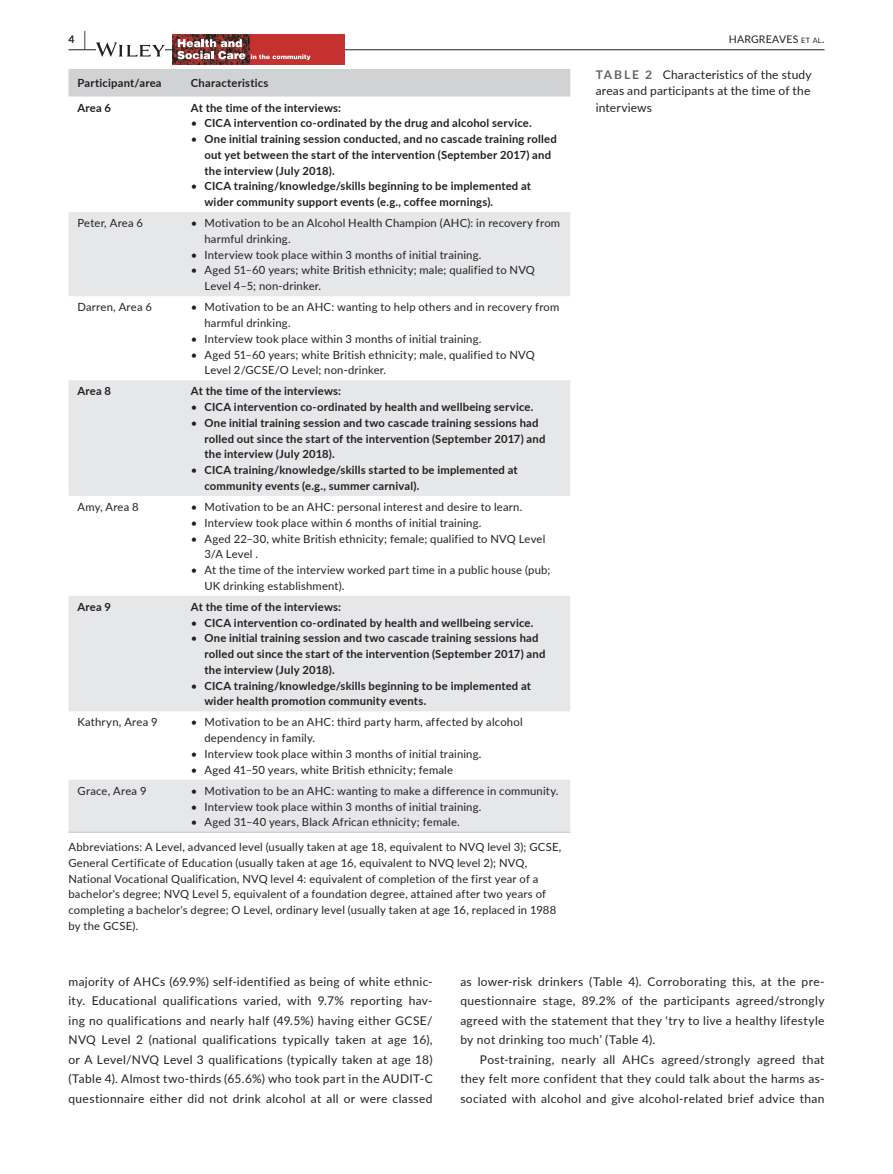
<style>
.page{position:relative;width:893px;height:1174px;background:#fff}
.page>*{position:absolute;margin:0;border:0;box-sizing:border-box;transform-origin:0 0}
.t1{font:12px/19.5px "Lato";letter-spacing:.03em;color:#231f20;text-align:justify}
.t2{font:11.25px/15.8px "Lato";letter-spacing:.015em;color:#231f20}
.t3{font:700 11.25px/15.8px "Lato";letter-spacing:.02em;color:#231f20}
.t4{font:10.5px "Lato";letter-spacing:.025em;color:#231f20}
.t5{font:700 10.5px "Lato";color:#231f20}
.s1{font-size:19.5px}
.s2{font-size:7.35px}
.s3{font-weight:400}
.s4{font-weight:700;color:#636366}
</style>
<div class="page">
<hr style="left:68px;top:49px;width:756px;height:1px;background:#231f20">
<svg style="left:96px;top:42px;width:69px;height:15px"></svg>
<img style="left:172px;top:35px;width:173px;height:30px">
<svg style="left:177px;top:39px;width:133px;height:21px;background:#b3615f"></svg>
<div style="left:68px;top:69px;width:502px;height:28px;background:#d1d2d4"></div>
<svg style="left:68px;top:212px;width:502px;height:619px;fill:#e6e7e9"></svg>
<hr style="left:68px;top:831px;width:114px;height:2px;background:#d1d2d4">
<hr style="left:182px;top:831px;width:388px;height:2px;background:#d1d2d4">
<p class="t5" style="left:68px;top:31px;width:19px">4 <span class="s1">|</span></p>
<p class="t4" style="left:729px;top:31px;width:97px">HARGREAVES <span class="s2">et al</span>.</p>
<p class="t3" style="left:77px;top:75px;width:86px">Participant/area</p>
<p class="t3" style="left:191px;top:75px;width:79px">Characteristics</p>
<p class="t3" style="left:77px;top:99px;width:35px">Area 6</p>
<p class="t3" style="left:191px;top:99px;width:152px">At the time of the interviews:</p>
<p class="t3" style="left:191px;top:115px;width:342px"><span class="s3">•</span> CICA intervention co-ordinated by the drug and alcohol service.</p>
<p class="t3" style="left:204px;top:131px;width:354px;text-indent:-13px"><span class="s3">•</span> One initial training session conducted, and no cascade training rolled out yet between the start of the intervention (September 2017) and the interview (July 2018).</p>
<p class="t3" style="left:204px;top:178px;width:328px;text-indent:-13px"><span class="s3">•</span> CICA training/knowledge/skills beginning to be implemented at wider community support events (e.g., coffee mornings).</p>
<p class="t2" style="left:77px;top:215px;width:67px">Peter, Area 6</p>
<p class="t2" style="left:204px;top:215px;width:357px;text-indent:-13px">• Motivation to be an Alcohol Health Champion (AHC): in recovery from harmful drinking.</p>
<p class="t2" style="left:191px;top:246px;width:292px">• Interview took place within 3 months of initial training.</p>
<p class="t2" style="left:204px;top:262px;width:332px;text-indent:-13px">• Aged 51–60 years; white British ethnicity; male; qualified to NVQ<br>Level 4–5; non-drinker.</p>
<p class="t2" style="left:77px;top:299px;width:76px">Darren, Area 6</p>
<p class="t2" style="left:204px;top:299px;width:356px;text-indent:-14px">• Motivation to be an AHC: wanting to help others and in recovery from harmful drinking.</p>
<p class="t2" style="left:191px;top:330px;width:292px">• Interview took place within 3 months of initial training.</p>
<p class="t2" style="left:204px;top:346px;width:332px;text-indent:-14px">• Aged 51–60 years; white British ethnicity; male, qualified to NVQ<br>Level 2/GCSE/O Level; non-drinker.</p>
<p class="t3" style="left:77px;top:383px;width:35px">Area 8</p>
<p class="t3" style="left:191px;top:383px;width:152px">At the time of the interviews:</p>
<p class="t3" style="left:191px;top:399px;width:344px"><span class="s3">•</span> CICA intervention co-ordinated by health and wellbeing service.</p>
<p class="t3" style="left:204px;top:414px;width:343px;text-indent:-14px"><span class="s3">•</span> One initial training session and two cascade training sessions had rolled out since the start of the intervention (September 2017) and the interview (July 2018).</p>
<p class="t3" style="left:204px;top:462px;width:315px;text-indent:-14px"><span class="s3">•</span> CICA training/knowledge/skills started to be implemented at community events (e.g., summer carnival).</p>
<p class="t2" style="left:77px;top:498px;width:63px">Amy, Area 8</p>
<p class="t2" style="left:191px;top:498px;width:333px">• Motivation to be an AHC: personal interest and desire to learn.</p>
<p class="t2" style="left:191px;top:514px;width:292px">• Interview took place within 6 months of initial training.</p>
<p class="t2" style="left:204px;top:530px;width:342px;text-indent:-14px">• Aged 22–30, white British ethnicity; female; qualified to NVQ Level<br>3/A Level .</p>
<p class="t2" style="left:204px;top:561px;width:347px;text-indent:-14px">• At the time of the interview worked part time in a public house (pub;<br>UK drinking establishment).</p>
<p class="t3" style="left:77px;top:598px;width:35px">Area 9</p>
<p class="t3" style="left:191px;top:598px;width:152px">At the time of the interviews:</p>
<p class="t3" style="left:191px;top:614px;width:344px"><span class="s3">•</span> CICA intervention co-ordinated by health and wellbeing service.</p>
<p class="t3" style="left:204px;top:630px;width:343px;text-indent:-14px"><span class="s3">•</span> One initial training session and two cascade training sessions had rolled out since the start of the intervention (September 2017) and the interview (July 2018).</p>
<p class="t3" style="left:204px;top:677px;width:328px;text-indent:-14px"><span class="s3">•</span> CICA training/knowledge/skills beginning to be implemented at wider health promotion community events.</p>
<p class="t2" style="left:77px;top:714px;width:82px">Kathryn, Area 9</p>
<p class="t2" style="left:204px;top:714px;width:320px;text-indent:-14px">• Motivation to be an AHC: third party harm, affected by alcohol dependency in family.</p>
<p class="t2" style="left:191px;top:745px;width:292px">• Interview took place within 3 months of initial training.</p>
<p class="t2" style="left:191px;top:761px;width:264px">• Aged 41–50 years, white British ethnicity; female</p>
<p class="t2" style="left:77px;top:782px;width:71px">Grace, Area 9</p>
<p class="t2" style="left:191px;top:782px;width:369px">• Motivation to be an AHC: wanting to make a difference in community.</p>
<p class="t2" style="left:191px;top:798px;width:292px">• Interview took place within 3 months of initial training.</p>
<p class="t2" style="left:191px;top:814px;width:270px">• Aged 31–40 years, Black African ethnicity; female.</p>
<p class="t2" style="left:68px;top:838px;width:494px">Abbreviations: A Level, advanced level (usually taken at age 18, equivalent to NVQ level 3); GCSE, General Certificate of Education (usually taken at age 16, equivalent to NVQ level 2); NVQ, National Vocational Qualification, NVQ level 4: equivalent of completion of the first year of a bachelor's degree; NVQ Level 5, equivalent of a foundation degree, attained after two years of completing a bachelor's degree; O Level, ordinary level (usually taken at age 16, replaced in 1988 by the GCSE).</p>
<p class="t1" style="left:596px;top:66px;width:217px;line-height:16.5px"><span class="s4">TABLE 2</span> Characteristics of the study areas and participants at the time of the interviews</p>
<p class="t1" style="left:68px;top:971px;width:366px">majority of AHCs (69.9%) self-identified as being of white ethnic&shy;ity. Educational qualifications varied, with 9.7% reporting hav&shy;ing no qualifications and nearly half (49.5%) having either GCSE/ NVQ Level 2 (national qualifications typically taken at age 16), or A Level/NVQ Level 3 qualifications (typically taken at age 18) (Table 4). Almost two-thirds (65.6%) who took part in the AUDIT-C questionnaire either did not drink alcohol at all or were classed</p>
<p class="t1" style="left:460px;top:971px;width:366px">as lower-risk drinkers (Table 4). Corroborating this, at the pre&shy;questionnaire stage, 89.2% of the participants agreed/strongly agreed with the statement that they ‘try to live a healthy lifestyle by not drinking too much’ (Table 4).</p>
<p class="t1" style="left:460px;top:1049px;width:366px;text-indent:20px">Post-training, nearly all AHCs agreed/strongly agreed that they felt more confident that they could talk about the harms as&shy;sociated with alcohol and give alcohol-related brief advice than</p>
</div>
